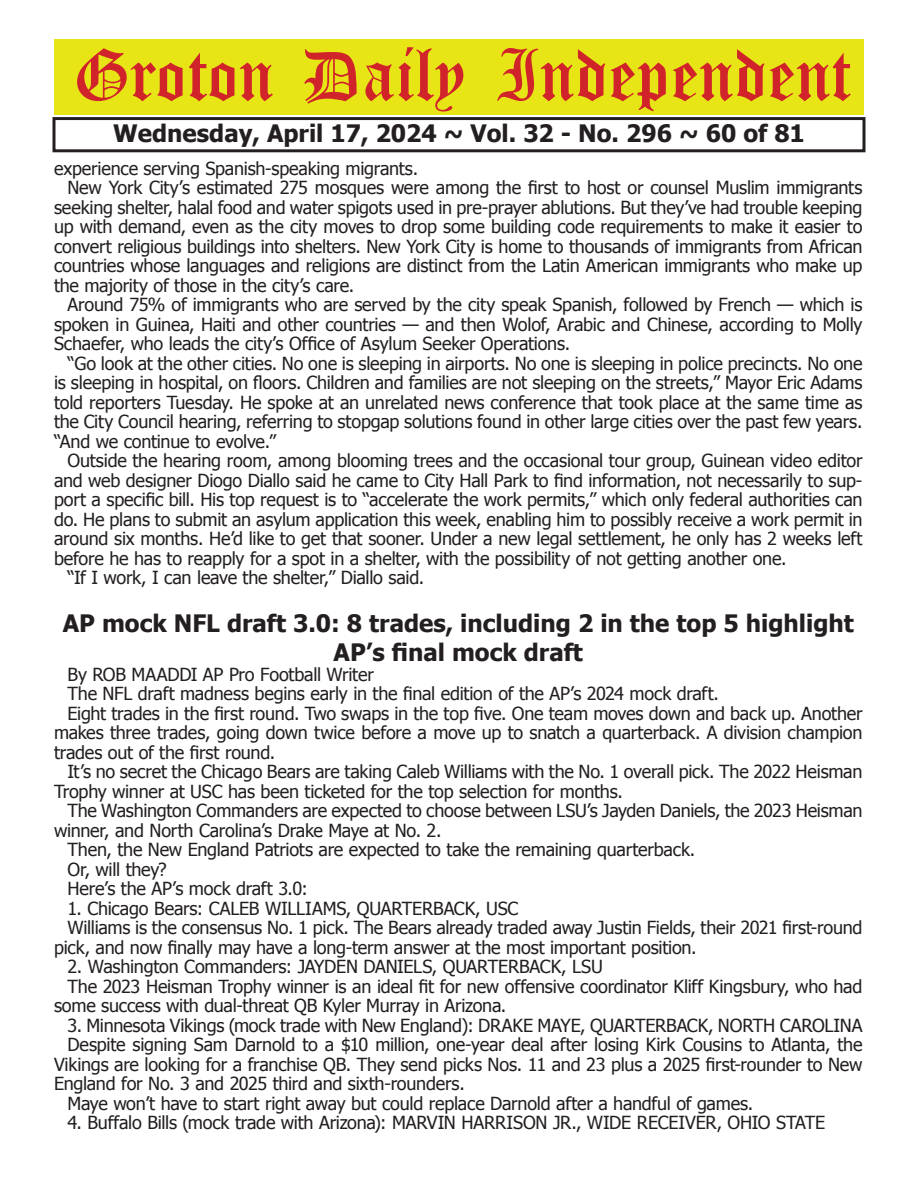
<style>
.page{position:relative;width:918px;height:1188px;background:#fff}
.page>*{position:absolute;margin:0;border:0;box-sizing:border-box;transform-origin:0 0}
.t1{font:54px "Old English Five";color:#d1232a}
.t2{font:700 24px/28.8px "Tahoma";color:#231f20;text-align:center}
.t3{font:18px "Tahoma";letter-spacing:-.01em;color:#231f20}
</style>
<div class="page">
<div style="left:52px;top:117px;width:814px;height:35px;border:3px solid #231f20"></div>
<div style="left:54px;top:40px;width:810px;height:75px;background:#e7e515"></div>
<h1 class="t1" style="left:73px;top:50px;width:779px">Groton Daily Independent</h1>
<h2 class="t2" style="left:113px;top:117px;width:693px">Wednesday, April 17, 2024 ~ Vol. 32 - No. 296 ~ 60 of 81</h2>
<p class="t3" style="left:54px;top:156px;width:366px">experience serving Spanish-speaking migrants.</p>
<p class="t3" style="left:68px;top:176px;width:796px">New York City’s estimated 275 mosques were among the first to host or counsel Muslim immigrants</p>
<p class="t3" style="left:54px;top:195px;width:810px">seeking shelter, halal food and water spigots used in pre-prayer ablutions. But they’ve had trouble keeping</p>
<p class="t3" style="left:54px;top:215px;width:810px">up with demand, even as the city moves to drop some building code requirements to make it easier to</p>
<p class="t3" style="left:54px;top:234px;width:810px">convert religious buildings into shelters. New York City is home to thousands of immigrants from African</p>
<p class="t3" style="left:54px;top:254px;width:810px">countries whose languages and religions are distinct from the Latin American immigrants who make up</p>
<p class="t3" style="left:54px;top:273px;width:302px">the majority of those in the city’s care.</p>
<p class="t3" style="left:68px;top:293px;width:797px">Around 75% of immigrants who are served by the city speak Spanish, followed by French — which is</p>
<p class="t3" style="left:54px;top:312px;width:810px">spoken in Guinea, Haiti and other countries — and then Wolof, Arabic and Chinese, according to Molly</p>
<p class="t3" style="left:54px;top:332px;width:518px">Schaefer, who leads the city’s Office of Asylum Seeker Operations.</p>
<p class="t3" style="left:68px;top:351px;width:797px">“Go look at the other cities. No one is sleeping in airports. No one is sleeping in police precincts. No one</p>
<p class="t3" style="left:54px;top:371px;width:810px">is sleeping in hospital, on floors. Children and families are not sleeping on the streets,” Mayor Eric Adams</p>
<p class="t3" style="left:54px;top:390px;width:810px">told reporters Tuesday. He spoke at an unrelated news conference that took place at the same time as</p>
<p class="t3" style="left:54px;top:409px;width:810px">the City Council hearing, referring to stopgap solutions found in other large cities over the past few years.</p>
<p class="t3" style="left:54px;top:429px;width:224px">“And we continue to evolve.”</p>
<p class="t3" style="left:68px;top:448px;width:797px">Outside the hearing room, among blooming trees and the occasional tour group, Guinean video editor</p>
<p class="t3" style="left:54px;top:468px;width:810px">and web designer Diogo Diallo said he came to City Hall Park to find information, not necessarily to sup-</p>
<p class="t3" style="left:54px;top:487px;width:810px">port a specific bill. His top request is to “accelerate the work permits,” which only federal authorities can</p>
<p class="t3" style="left:54px;top:507px;width:810px">do. He plans to submit an asylum application this week, enabling him to possibly receive a work permit in</p>
<p class="t3" style="left:54px;top:526px;width:810px">around six months. He’d like to get that sooner. Under a new legal settlement, he only has 2 weeks left</p>
<p class="t3" style="left:54px;top:546px;width:734px">before he has to reapply for a spot in a shelter, with the possibility of not getting another one.</p>
<p class="t3" style="left:68px;top:565px;width:358px">“If I work, I can leave the shelter,” Diallo said.</p>
<h2 class="t2" style="left:63px;top:608px;width:793px">AP mock NFL draft 3.0: 8 trades, including 2 in the top 5 highlight<br>AP’s final mock draft</h2>
<p class="t3" style="left:68px;top:662px;width:308px">By ROB MAADDI AP Pro Football Writer</p>
<p class="t3" style="left:68px;top:682px;width:653px">The NFL draft madness begins early in the final edition of the AP’s 2024 mock draft.</p>
<p class="t3" style="left:68px;top:701px;width:797px">Eight trades in the first round. Two swaps in the top five. One team moves down and back up. Another</p>
<p class="t3" style="left:54px;top:721px;width:810px">makes three trades, going down twice before a move up to snatch a quarterback. A division champion</p>
<p class="t3" style="left:54px;top:740px;width:223px">trades out of the first round.</p>
<p class="t3" style="left:68px;top:760px;width:796px">It’s no secret the Chicago Bears are taking Caleb Williams with the No. 1 overall pick. The 2022 Heisman</p>
<p class="t3" style="left:54px;top:779px;width:570px">Trophy winner at USC has been ticketed for the top selection for months.</p>
<p class="t3" style="left:68px;top:799px;width:797px">The Washington Commanders are expected to choose between LSU’s Jayden Daniels, the 2023 Heisman</p>
<p class="t3" style="left:54px;top:818px;width:389px">winner, and North Carolina’s Drake Maye at No. 2.</p>
<p class="t3" style="left:68px;top:838px;width:629px">Then, the New England Patriots are expected to take the remaining quarterback.</p>
<p class="t3" style="left:68px;top:857px;width:101px">Or, will they?</p>
<p class="t3" style="left:68px;top:877px;width:242px">Here’s the AP’s mock draft 3.0:</p>
<p class="t3" style="left:68px;top:896px;width:452px">1. Chicago Bears: CALEB WILLIAMS, QUARTERBACK, USC</p>
<p class="t3" style="left:68px;top:916px;width:796px">Williams is the consensus No. 1 pick. The Bears already traded away Justin Fields, their 2021 first-round</p>
<p class="t3" style="left:54px;top:935px;width:644px">pick, and now finally may have a long-term answer at the most important position.</p>
<p class="t3" style="left:68px;top:955px;width:537px">2. Washington Commanders: JAYDEN DANIELS, QUARTERBACK, LSU</p>
<p class="t3" style="left:68px;top:974px;width:796px">The 2023 Heisman Trophy winner is an ideal fit for new offensive coordinator Kliff Kingsbury, who had</p>
<p class="t3" style="left:54px;top:994px;width:454px">some success with dual-threat QB Kyler Murray in Arizona.</p>
<p class="t3" style="left:68px;top:1013px;width:796px">3. Minnesota Vikings (mock trade with New England): DRAKE MAYE, QUARTERBACK, NORTH CAROLINA</p>
<p class="t3" style="left:68px;top:1033px;width:797px">Despite signing Sam Darnold to a $10 million, one-year deal after losing Kirk Cousins to Atlanta, the</p>
<p class="t3" style="left:54px;top:1052px;width:810px">Vikings are looking for a franchise QB. They send picks Nos. 11 and 23 plus a 2025 first-rounder to New</p>
<p class="t3" style="left:54px;top:1072px;width:412px">England for No. 3 and 2025 third and sixth-rounders.</p>
<p class="t3" style="left:68px;top:1091px;width:687px">Maye won’t have to start right away but could replace Darnold after a handful of games.</p>
<p class="t3" style="left:68px;top:1111px;width:759px">4. Buffalo Bills (mock trade with Arizona): MARVIN HARRISON JR., WIDE RECEIVER, OHIO STATE</p>
</div>
